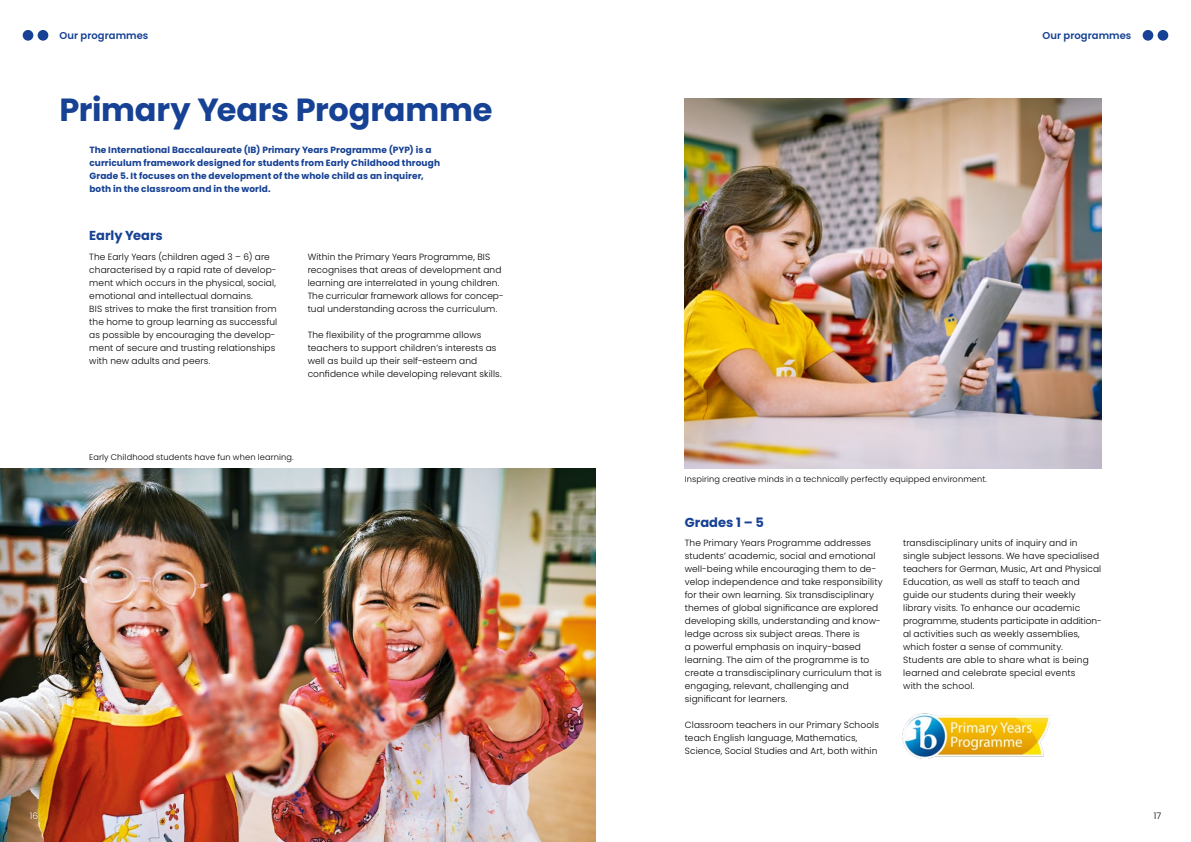
<style>
.page{position:relative;width:1191px;height:842px;background:#fff}
.page>*{position:absolute;margin:0;border:0;box-sizing:border-box;transform-origin:0 0}
.t1{font:700 32px "Poppins";letter-spacing:-.01em;color:#164194}
.t2{font:700 13px "Poppins";letter-spacing:-.005em;color:#164194}
.t3{font:600 10px "Poppins";letter-spacing:.005em;color:#164194}
.t4{font:300 9px/13px "Poppins";letter-spacing:.01em;color:#000}
.t5{font:700 9px/13px "Poppins";letter-spacing:.01em;color:#164194}
.t6{font:300 9px "Poppins";color:#fff}
.t7{font:300 8.2px "Poppins";letter-spacing:.015em;color:#000}
</style>
<div class="page">
<img style="left:0;top:468px;width:595px;height:374px">
<div style="left:1157px;top:30px;width:11px;height:11px;background:#164194;border-radius:50%"></div>
<div style="left:1142px;top:30px;width:11px;height:11px;background:#164194;border-radius:50%"></div>
<div style="left:23px;top:30px;width:10px;height:11px;background:#164194;border-radius:50%"></div>
<div style="left:38px;top:30px;width:10px;height:11px;background:#164194;border-radius:50%"></div>
<img style="left:685px;top:98px;width:416px;height:370px">
<img style="left:902px;top:713px;width:148px;height:45px">
<p class="t3" style="left:60px;top:30px;width:90px">Our programmes</p>
<p class="t3" style="left:1042px;top:30px;width:90px">Our programmes</p>
<h1 class="t1" style="left:60px;top:91px;width:434px">Primary Years Programme</h1>
<p class="t5" style="left:89px;top:143px;width:352px">The International Baccalaureate (IB) Primary Years Programme (PYP) is a curriculum framework designed for students from Early Childhood through Grade 5. It focuses on the development of the whole child as an inquirer, both in the classroom and in the world.</p>
<h2 class="t2" style="left:89px;top:228px;width:75px">Early Years</h2>
<p class="t4" style="left:89px;top:250px;width:189px">The Early Years (children aged 3 – 6) are characterised by a rapid rate of develop&shy;ment which occurs in the physical, social, emotional and intellectual domains.<br>BIS strives to make the first transition from the home to group learning as successful as possible by encouraging the develop&shy;ment of secure and trusting relationships with new adults and peers.</p>
<p class="t4" style="left:308px;top:250px;width:198px">Within the Primary Years Programme, BIS recognises that areas of development and learning are interrelated in young children.<br>The curricular framework allows for concep&shy;tual understanding across the curriculum.</p>
<p class="t4" style="left:308px;top:328px;width:195px">The flexibility of the programme allows teachers to support children’s interests as well as build up their self-esteem and confidence while developing relevant skills.</p>
<p class="t7" style="left:89px;top:452px;width:206px">Early Childhood students have fun when learning.</p>
<p class="t7" style="left:685px;top:474px;width:304px">Inspiring creative minds in a technically perfectly equipped environment.</p>
<h2 class="t2" style="left:685px;top:515px;width:81px">Grades 1 – 5</h2>
<p class="t4" style="left:685px;top:536px;width:199px">The Primary Years Programme addresses students’ academic, social and emotional well-being while encouraging them to de&shy;velop independence and take responsibility for their own learning. Six transdisciplinary themes of global significance are explored developing skills, understanding and know&shy;ledge across six subject areas. There is<br>a powerful emphasis on inquiry-based learning. The aim of the programme is to create a transdisciplinary curriculum that is engaging, relevant, challenging and significant for learners.</p>
<p class="t4" style="left:685px;top:718px;width:196px">Classroom teachers in our Primary Schools teach English language, Mathematics,<br>Science, Social Studies and Art, both within</p>
<p class="t4" style="left:903px;top:536px;width:200px">transdisciplinary units of inquiry and in single subject lessons. We have specialised teachers for German, Music, Art and Physical Education, as well as staff to teach and guide our students during their weekly library visits. To enhance our academic programme, students participate in addition&shy;al activities such as weekly assemblies, which foster a sense of community.<br>Students are able to share what is being learned and celebrate special events<br>with the school.</p>
<p class="t6" style="left:30px;top:811px;width:10px">16</p>
<p class="t4" style="left:1153px;top:809px;width:9px">17</p>
</div>
